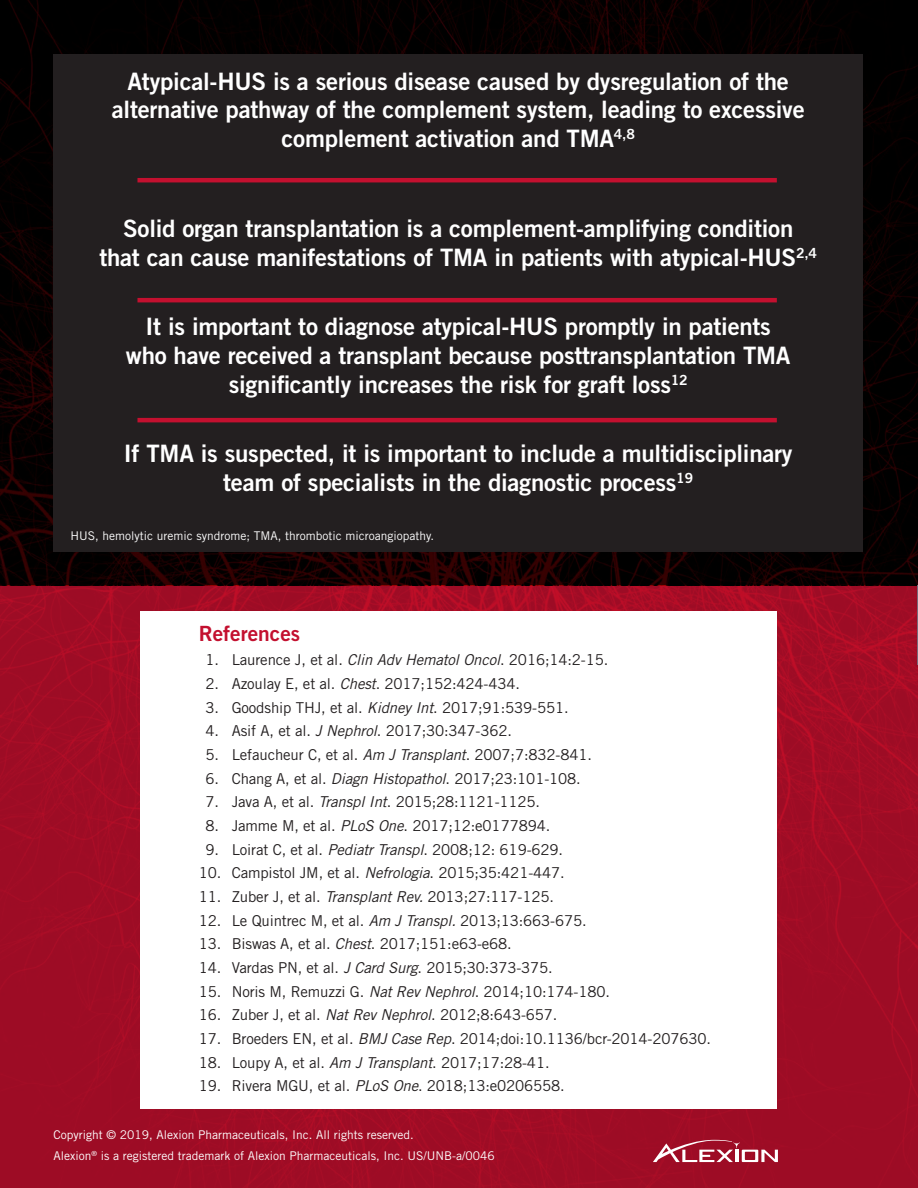
<style>
.page{position:relative;width:918px;height:1188px;background:#fff}
.page>*{position:absolute;margin:0;border:0;box-sizing:border-box;transform-origin:0 0}
.t1{font:24px/28.8px "Trade Gothic LT Std Bd 2";letter-spacing:-.01em;color:#fff;text-align:center}
.t2{font:21px "Trade Gothic LT Std Bd 2";color:#c3102f}
.t3{font:15px "Trade Gothic LT Std";letter-spacing:-.01em;color:#231f20}
.t4{font:12px/21.1px "Trade Gothic LT Std";color:#fff}
.s1{font-style:italic}
</style>
<div class="page">
<img style="left:0;top:585px;width:917px;height:603px">
<svg style="left:0;top:0;width:917px;height:585px;background:#070000"></svg>
<div style="left:54px;top:54px;width:809px;height:498px;background:#231f20"></div>
<hr style="left:137px;top:178px;width:640px;height:4px;background:#c3102f">
<hr style="left:137px;top:298px;width:640px;height:4px;background:#c3102f">
<hr style="left:137px;top:418px;width:640px;height:4px;background:#c3102f">
<hr style="left:917px;top:0;width:1px;height:585px;background:#231f20">
<img style="left:917px;top:665px;width:1px;height:523px">
<hr style="left:917px;top:585px;width:1px;height:80px;background:#756879">
<div style="left:140px;top:612px;width:637px;height:497px;background:#fff"></div>
<svg style="left:653px;top:1140px;width:125px;height:22px"></svg>
<h1 class="t1" style="left:112px;top:66px;width:694px">Atypical-HUS is a serious disease caused by dysregulation of the alternative pathway of the complement system, leading to excessive complement activation and TMA<sup>4,8</sup></h1>
<h1 class="t1" style="left:99px;top:213px;width:719px">Solid organ transplantation is a complement-amplifying condition<br>that can cause manifestations of TMA in patients with atypical-HUS<sup>2,4</sup></h1>
<h1 class="t1" style="left:126px;top:312px;width:666px">It is important to diagnose atypical-HUS promptly in patients who have received a transplant because posttransplantation TMA significantly increases the risk for graft loss<sup>12</sup></h1>
<h1 class="t1" style="left:124px;top:438px;width:670px">If TMA is suspected, it is important to include a multidisciplinary team of specialists in the diagnostic process<sup>19</sup></h1>
<p class="t4" style="left:71px;top:525px;width:365px">HUS, hemolytic uremic syndrome; TMA, thrombotic microangiopathy.</p>
<h2 class="t2" style="left:199px;top:620px;width:103px">References</h2>
<p class="t3" style="left:206px;top:651px;width:404px">1. Laurence J, et al. <span class="s1">Clin Adv Hematol Oncol</span>. 2016;14:2-15.</p>
<p class="t3" style="left:206px;top:675px;width:316px">2. Azoulay E, et al. <span class="s1">Chest</span>. 2017;152:424-434.</p>
<p class="t3" style="left:206px;top:698px;width:365px">3. Goodship THJ, et al. <span class="s1">Kidney Int</span>. 2017;91:539-551.</p>
<p class="t3" style="left:206px;top:722px;width:308px">4. Asif A, et al. <span class="s1">J Nephrol</span>. 2017;30:347-362.</p>
<p class="t3" style="left:206px;top:746px;width:388px">5. Lefaucheur C, et al. <span class="s1">Am J Transplant</span>. 2007;7:832-841.</p>
<p class="t3" style="left:206px;top:769px;width:377px">6. Chang A, et al. <span class="s1">Diagn Histopathol</span>. 2017;23:101-108.</p>
<p class="t3" style="left:206px;top:793px;width:336px">7. Java A, et al. <span class="s1">Transpl Int</span>. 2015;28:1121-1125.</p>
<p class="t3" style="left:206px;top:817px;width:346px">8. Jamme M, et al. <span class="s1">PLoS One</span>. 2017;12:e0177894.</p>
<p class="t3" style="left:206px;top:840px;width:359px">9. Loirat C, et al. <span class="s1">Pediatr Transpl</span>. 2008;12: 619-629.</p>
<p class="t3" style="left:199px;top:864px;width:368px">10. Campistol JM, et al. <span class="s1">Nefrologia</span>. 2015;35:421-447.</p>
<p class="t3" style="left:199px;top:888px;width:357px">11. Zuber J, et al. <span class="s1">Transplant Rev.</span> 2013;27:117-125.</p>
<p class="t3" style="left:199px;top:911px;width:390px">12. Le Quintrec M, et al. <span class="s1">Am J Transpl.</span> 2013;13:663-675.</p>
<p class="t3" style="left:199px;top:935px;width:315px">13. Biswas A, et al. <span class="s1">Chest</span>. 2017;151:e63-e68.</p>
<p class="t3" style="left:199px;top:959px;width:356px">14. Vardas PN, et al. <span class="s1">J Card Surg</span>. 2015;30:373-375.</p>
<p class="t3" style="left:199px;top:982px;width:413px">15. Noris M, Remuzzi G. <span class="s1">Nat Rev Nephrol</span>. 2014;10:174-180.</p>
<p class="t3" style="left:199px;top:1006px;width:360px">16. Zuber J, et al. <span class="s1">Nat Rev Nephrol</span>. 2012;8:643-657.</p>
<p class="t3" style="left:199px;top:1030px;width:514px">17. Broeders EN, et al. <span class="s1">BMJ Case Rep</span>. 2014;doi:10.1136/bcr-2014-207630.</p>
<p class="t3" style="left:199px;top:1053px;width:352px">18. Loupy A, et al. <span class="s1">Am J Transplant</span>. 2017;17:28-41.</p>
<p class="t3" style="left:199px;top:1077px;width:368px">19. Rivera MGU, et al. <span class="s1">PLoS One</span>. 2018;13:e0206558.</p>
<p class="t4" style="left:54px;top:1124px;width:443px">Copyright © 2019, Alexion Pharmaceuticals, Inc. All rights reserved.<br>Alexion<sup>®</sup> is a registered trademark of Alexion Pharmaceuticals, Inc. US/UNB-a/0046</p>
</div>
